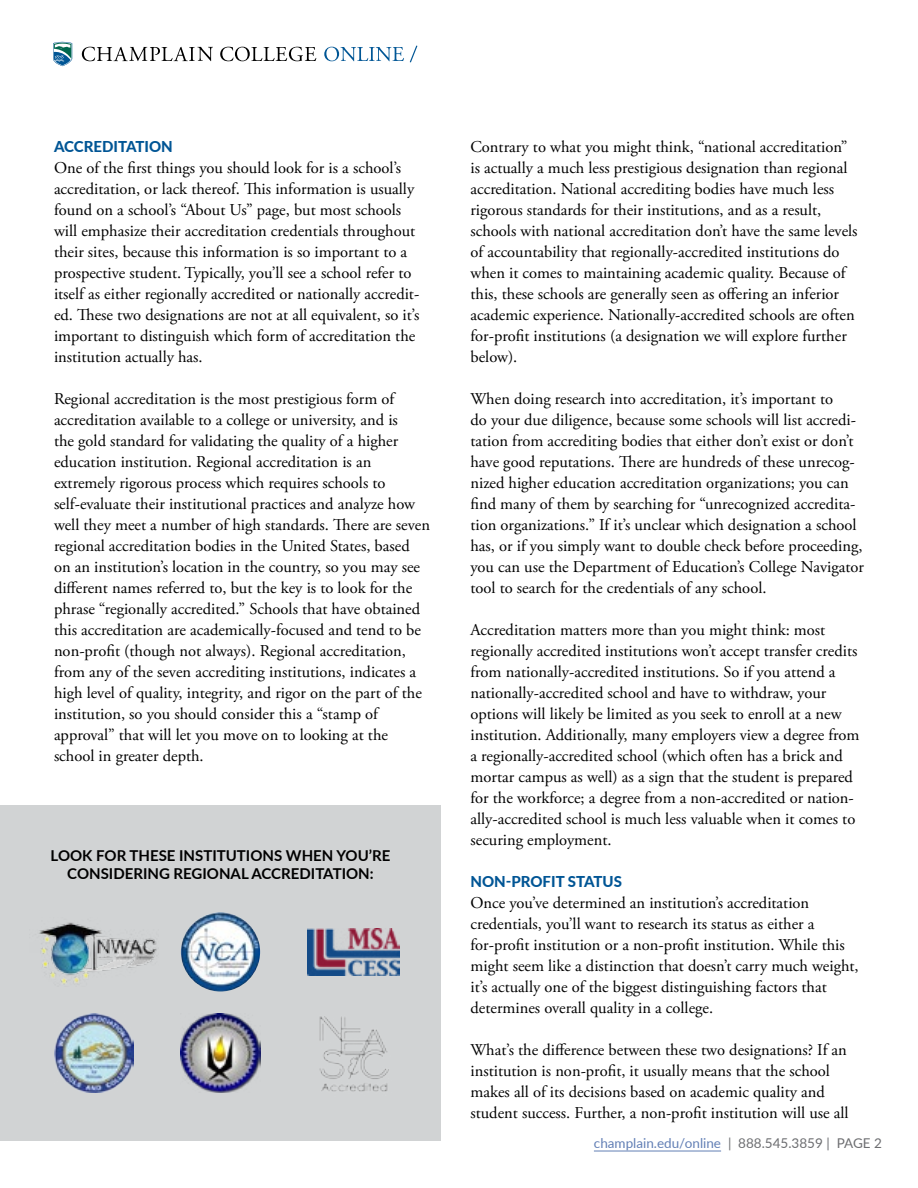
<style>
.page{position:relative;width:918px;height:1188px;background:#fff}
.page>*{position:absolute;margin:0;border:0;box-sizing:border-box;transform-origin:0 0}
.t1{font:16.5px/21px "Adobe Garamond Pro";color:#000}
.t2{font:700 15px/18px "Lato";color:#000;text-align:center}
.t3{font:800 15px "Lato";color:#005595}
.t4{font:13.5px "Lato";color:#627fb5}
.s1{color:#6d6e71}
</style>
<div class="page">
<div style="left:0;top:806px;width:441px;height:335px;background:#d1d3d4"></div>
<hr style="left:594px;top:1151px;width:127px;height:1px;background:#627fb5">
<svg style="left:53px;top:42px;width:19px;height:24px"></svg>
<svg style="left:82px;top:47px;width:131px;height:14px"></svg>
<svg style="left:220px;top:47px;width:96px;height:14px"></svg>
<svg style="left:324px;top:47px;width:80px;height:14px"></svg>
<svg style="left:410px;top:46px;width:7px;height:16px"></svg>
<img style="left:54px;top:1013px;width:79px;height:80px">
<img style="left:181px;top:912px;width:79px;height:79px;border-radius:40px">
<img style="left:181px;top:1013px;width:79px;height:79px">
<img style="left:39px;top:922px;width:118px;height:62px">
<img style="left:308px;top:929px;width:91px;height:46px">
<img style="left:319px;top:1016px;width:70px;height:76px">
<p class="t3" style="left:54px;top:136px;width:120px">ACCREDITATION</p>
<p class="t1" style="left:54px;top:158px;width:367px">One of the first things you should look for is a school’s accreditation, or lack thereof. This information is usually found on a school’s “About Us” page, but most schools will emphasize their accreditation credentials throughout their sites, because this information is so important to a prospective student. Typically, you’ll see a school refer to itself as either regionally accredited or nationally accredit&shy;ed. These two designations are not at all equivalent, so it’s important to distinguish which form of accreditation the institution actually has.</p>
<p class="t1" style="left:54px;top:389px;width:378px">Regional accreditation is the most prestigious form of accreditation available to a college or university, and is<br>the gold standard for validating the quality of a higher education institution. Regional accreditation is an extremely rigorous process which requires schools to self-evaluate their institutional practices and analyze how well they meet a number of high standards. There are seven regional accreditation bodies in the United States, based on an institution’s location in the country, so you may see different names referred to, but the key is to look for the phrase “regionally accredited.” Schools that have obtained this accreditation are academically-focused and tend to be non-profit (though not always). Regional accreditation, from any of the seven accrediting institutions, indicates a high level of quality, integrity, and rigor on the part of the institution, so you should consider this a “stamp of approval” that will let you move on to looking at the school in greater depth.</p>
<p class="t2" style="left:51px;top:846px;width:341px">LOOK FOR THESE INSTITUTIONS WHEN YOU’RE<br>CONSIDERING REGIONAL ACCREDITATION:</p>
<p class="t1" style="left:470px;top:137px;width:389px">Contrary to what you might think, “national accreditation” is actually a much less prestigious designation than regional accreditation. National accrediting bodies have much less rigorous standards for their institutions, and as a result, schools with national accreditation don’t have the same levels of accountability that regionally-accredited institutions do when it comes to maintaining academic quality. Because of this, these schools are generally seen as offering an inferior academic experience. Nationally-accredited schools are often for-profit institutions (a designation we will explore further below).</p>
<p class="t1" style="left:470px;top:389px;width:395px">When doing research into accreditation, it’s important to<br>do your due diligence, because some schools will list accredi&shy;tation from accrediting bodies that either don’t exist or don’t have good reputations. There are hundreds of these unrecog&shy;nized higher education accreditation organizations; you can find many of them by searching for “unrecognized accredita&shy;tion organizations.” If it’s unclear which designation a school has, or if you simply want to double check before proceeding, you can use the Department of Education’s College Navigator tool to search for the credentials of any school.</p>
<p class="t1" style="left:470px;top:620px;width:391px">Accreditation matters more than you might think: most regionally accredited institutions won’t accept transfer credits from nationally-accredited institutions. So if you attend a nationally-accredited school and have to withdraw, your options will likely be limited as you seek to enroll at a new institution. Additionally, many employers view a degree from a regionally-accredited school (which often has a brick and mortar campus as well) as a sign that the student is prepared for the workforce; a degree from a non-accredited or nation&shy;ally-accredited school is much less valuable when it comes to securing employment.</p>
<p class="t3" style="left:470px;top:870px;width:153px">NON-PROFIT STATUS</p>
<p class="t1" style="left:470px;top:893px;width:390px">Once you’ve determined an institution’s accreditation credentials, you’ll want to research its status as either a for-profit institution or a non-profit institution. While this might seem like a distinction that doesn’t carry much weight, it’s actually one of the biggest distinguishing factors that determines overall quality in a college.</p>
<p class="t1" style="left:470px;top:1040px;width:380px">What’s the difference between these two designations? If an institution is non-profit, it usually means that the school makes all of its decisions based on academic quality and student success. Further, a non-profit institution will use all</p>
<p class="t4" style="left:594px;top:1133px;width:290px">champlain.edu/online <span class="s1">| 888.545.3859 | PAGE 2</span></p>
</div>
